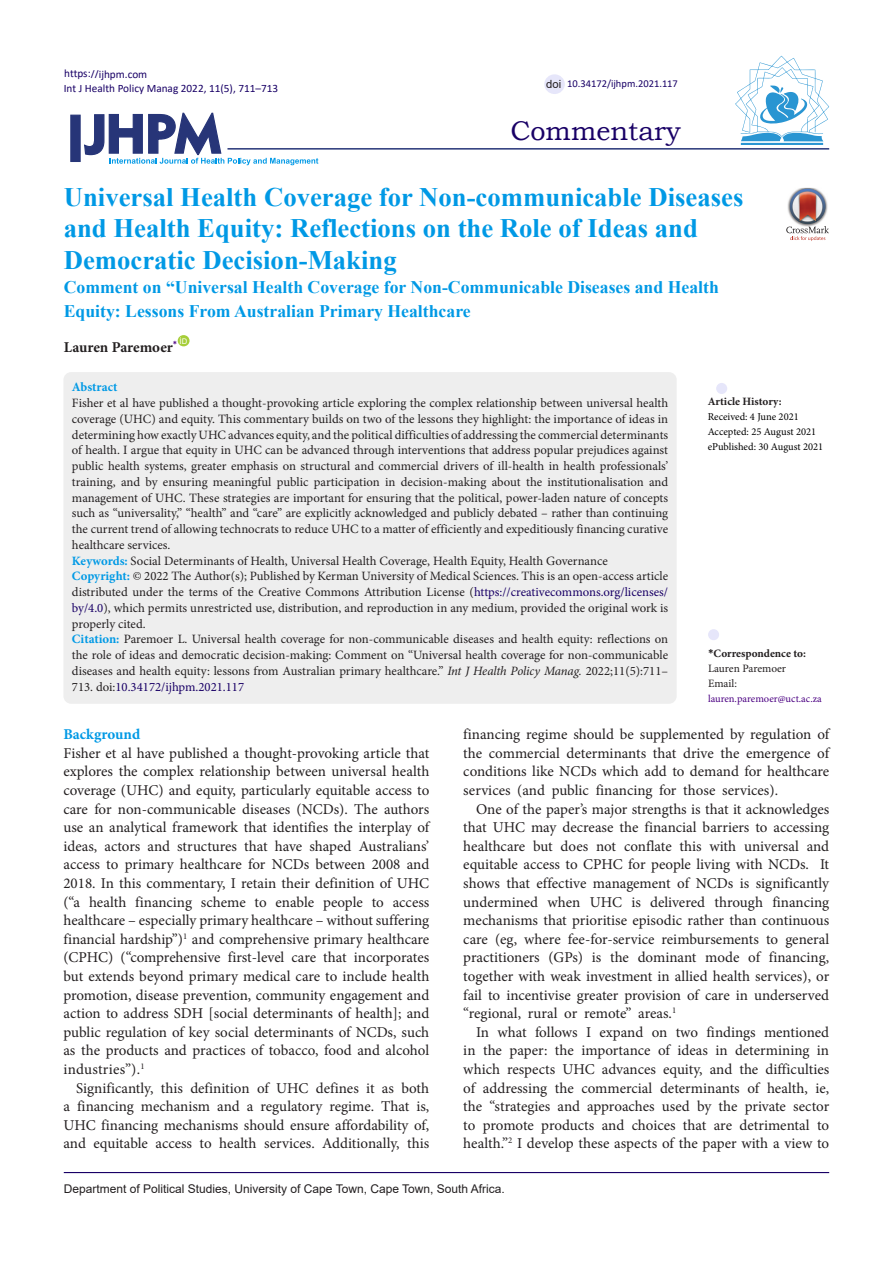
<style>
.page{position:relative;width:893px;height:1263px;background:#fff}
.page>*{position:absolute;margin:0;border:0;box-sizing:border-box;transform-origin:0 0}
.t1{font:27px "Bookman Old Style";color:#190066}
.Default{font:700 26.7px/31.5px "Times New Roman";color:#0099e5}
.Default-2{font:700 17.7px/24px "Times New Roman";color:#0099e5}
.Default-3{font:15px/18.6px "Minion Pro";color:#231f20;text-align:justify}
.Default-4{font:700 15px "Minion Pro";letter-spacing:-.005em;color:#231f20}
.Default-5{font:700 15px "Minion Pro";color:#0099e5}
.t2{font:12.75px/15.8px "Minion Pro";color:#231f20;text-align:justify}
.Default-6{font:700 12.75px "Minion Pro";color:#0099e5}
.t3{font:12px "Arial";color:#231f20}
.t4{font:11.25px "Calibri";color:#190066}
.t5{font:700 11.25px "Minion Pro";color:#231f20}
.t6{font:11.25px "Minion Pro";color:#231f20}
.t7{font:11.25px "Arial";color:#231f20}
.t8{font:10.5px "Minion Pro";color:#000}
.t9{font:10.5px "Minion Pro";color:#4b0082}
.t10{font:10.5px "Calibri";color:#190066}
.t11{font:7.8px "Arial";color:#fff}
.s1{font-weight:700;color:#0099e5}
.s2{color:#190066}
.s3{font-style:italic}
.s4{font-family:"Calibri"}
</style>
<div class="page">
<svg style="left:84px;top:112px;width:234px;height:53px"></svg>
<div style="left:70px;top:115px;width:11px;height:47px;background:#273578;border:1px solid #273578"></div>
<div style="left:178px;top:335px;width:12px;height:11px;background:#a6ce39;border-radius:50%"></div>
<hr style="left:227px;top:148px;width:602px;height:2px;background:#273578">
<div style="left:63px;top:372px;width:614px;height:332px;background:#eee;border-radius:8px"></div>
<div style="left:708px;top:629px;width:11px;height:11px;background:#e6e6fa;border-radius:50%"></div>
<div style="left:716px;top:383px;width:11px;height:11px;background:#e6e6fa;border-radius:50%"></div>
<hr style="left:64px;top:1172px;width:765px;height:1px;background:#190066">
<hr style="left:741px;top:143px;width:82px;height:2px;background:#2995d2">
<svg style="left:735px;top:56px;width:94px;height:85px"></svg>
<div style="left:544px;top:74px;width:21px;height:20px;background:#e6e6fa;border-radius:50%"></div>
<img style="left:798px;top:188px;width:18px;height:1px">
<svg style="left:786px;top:189px;width:43px;height:52px"></svg>
<p class="t4" style="left:64px;top:66px;width:85px">https://ijhpm.com</p>
<p class="t4" style="left:64px;top:81px;width:216px">Int J Health Policy Manag 2022, 11(5), 711–713</p>
<p class="t7" style="left:546px;top:76px;width:17px">doi</p>
<p class="t10" style="left:567px;top:76px;width:112px">10.34172/ijhpm.2021.117</p>
<p class="t1" style="left:510px;top:113px;width:172px">Commentary</p>
<p class="Default" style="left:64px;top:180px;width:681px">Universal Health Coverage for Non-communicable Diseases and Health Equity: Reflections on the Role of Ideas and<br>Democratic Decision-Making</p>
<p class="Default-2" style="left:64px;top:274px;width:657px">Comment on “Universal Health Coverage for Non-Communicable Diseases and Health<br>Equity: Lessons From Australian Primary Healthcare</p>
<p class="Default-4" style="left:64px;top:336px;width:115px">Lauren Paremoer<sup>*</sup></p>
<p class="t11" style="left:180px;top:336px;width:9px">ID</p>
<p class="Default-6" style="left:72px;top:378px;width:47px">Abstract</p>
<p class="t2" style="left:72px;top:395px;width:598px">Fisher et al have published a thought-provoking article exploring the complex relationship between universal health coverage (UHC) and equity. This commentary builds on two of the lessons they highlight: the importance of ideas in determining how exactly UHC advances equity, and the political difficulties of addressing the commercial determinants of health. I argue that equity in UHC can be advanced through interventions that address popular prejudices against public health systems, greater emphasis on structural and commercial drivers of ill-health in health professionals’ training, and by ensuring meaningful public participation in decision-making about the institutionalisation and management of UHC. These strategies are important for ensuring that the political, power-laden nature of concepts such as “universality,” “health” and “care” are explicitly acknowledged and publicly debated – rather than continuing the current trend of allowing technocrats to reduce UHC to a matter of efficiently and expeditiously financing curative healthcare services.</p>
<p class="t2" style="left:72px;top:553px;width:537px"><span class="s1">Keywords:</span> Social Determinants of Health, Universal Health Coverage, Health Equity, Health Governance</p>
<p class="t2" style="left:72px;top:568px;width:598px"><span class="s1">Copyright:</span> © 2022 The Author(s); Published by Kerman University of Medical Sciences. This is an open-access article distributed under the terms of the Creative Commons Attribution License (<span class="s2">https://creativecommons.org/licenses/ by/4.0</span>), which permits unrestricted use, distribution, and reproduction in any medium, provided the original work is properly cited.</p>
<p class="t2" style="left:72px;top:631px;width:598px"><span class="s1">Citation:</span> Paremoer L. Universal health coverage for non-communicable diseases and health equity: reflections on the role of ideas and democratic decision-making: Comment on “Universal health coverage for non-communicable diseases and health equity: lessons from Australian primary healthcare.” <span class="s3">Int J Health Policy Manag.</span> 2022;11(5):711– 713. doi:<span class="s2">10.34172/ijhpm.2021.117</span></p>
<p class="t5" style="left:708px;top:393px;width:76px">Article History:</p>
<p class="t8" style="left:708px;top:409px;width:93px">Received: 4 June 2021</p>
<p class="t8" style="left:708px;top:424px;width:110px">Accepted: 25 August 2021</p>
<p class="t8" style="left:708px;top:439px;width:117px">ePublished: 30 August 2021</p>
<p class="t5" style="left:708px;top:645px;width:99px"><span class="s4">*</span>Correspondence to:</p>
<p class="t6" style="left:708px;top:661px;width:80px">Lauren Paremoer</p>
<p class="t6" style="left:708px;top:676px;width:30px">Email:</p>
<p class="t9" style="left:708px;top:691px;width:115px">lauren.paremoer@uct.ac.za</p>
<p class="Default-5" style="left:63px;top:724px;width:78px">Background</p>
<p class="Default-3" style="left:63px;top:744px;width:367px">Fisher et al have published a thought-provoking article that explores the complex relationship between universal health coverage (UHC) and equity, particularly equitable access to care for non-communicable diseases (NCDs). The authors use an analytical framework that identifies the interplay of ideas, actors and structures that have shaped Australians’ access to primary healthcare for NCDs between 2008 and 2018. In this commentary, I retain their definition of UHC (“a health financing scheme to enable people to access healthcare – especially primary healthcare – without suffering financial hardship”)<sup>1</sup> and comprehensive primary healthcare (CPHC) (“comprehensive first-level care that incorporates but extends beyond primary medical care to include health promotion, disease prevention, community engagement and action to address SDH [social determinants of health]; and public regulation of key social determinants of NCDs, such as the products and practices of tobacco, food and alcohol industries”).<sup>1</sup></p>
<p class="Default-3" style="left:63px;top:1078px;width:367px;text-indent:13px">Significantly, this definition of UHC defines it as both a financing mechanism and a regulatory regime. That is, UHC financing mechanisms should ensure affordability of, and equitable access to health services. Additionally, this</p>
<p class="Default-3" style="left:463px;top:725px;width:367px">financing regime should be supplemented by regulation of the commercial determinants that drive the emergence of conditions like NCDs which add to demand for healthcare services (and public financing for those services).</p>
<p class="Default-3" style="left:463px;top:799px;width:367px;text-indent:13px">One of the paper’s major strengths is that it acknowledges that UHC may decrease the financial barriers to accessing healthcare but does not conflate this with universal and equitable access to CPHC for people living with NCDs. It shows that effective management of NCDs is significantly undermined when UHC is delivered through financing mechanisms that prioritise episodic rather than continuous care (eg, where fee-for-service reimbursements to general practitioners (GPs) is the dominant mode of financing, together with weak investment in allied health services), or fail to incentivise greater provision of care in underserved “regional, rural or remote” areas.<sup>1</sup></p>
<p class="Default-3" style="left:463px;top:1023px;width:367px;text-indent:13px">In what follows I expand on two findings mentioned in the paper: the importance of ideas in determining in which respects UHC advances equity, and the difficulties of addressing the commercial determinants of health, ie, the “strategies and approaches used by the private sector to promote products and choices that are detrimental to health.”<sup>2</sup> I develop these aspects of the paper with a view to</p>
<p class="t3" style="left:64px;top:1180px;width:443px">Department of Political Studies, University of Cape Town, Cape Town, South Africa.</p>
</div>
